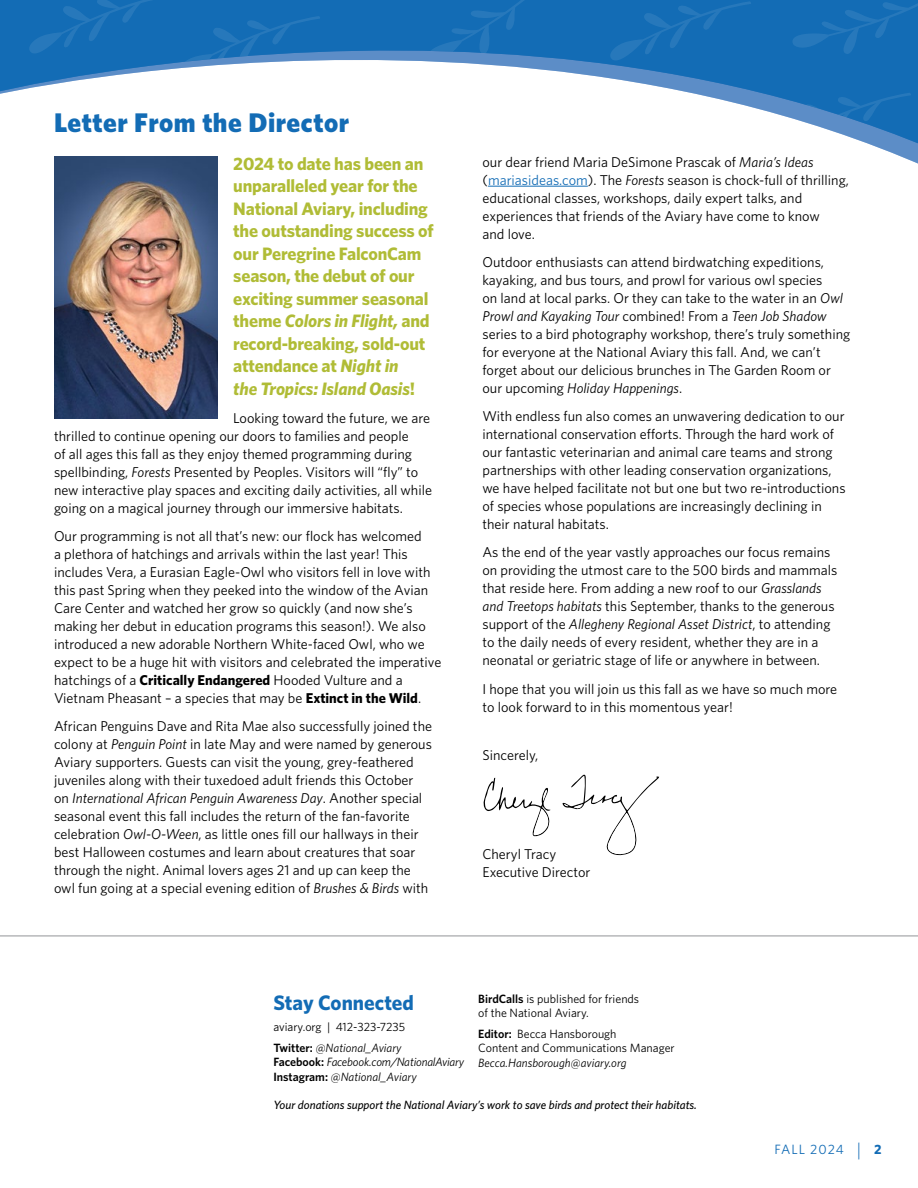
<style>
.page{position:relative;width:918px;height:1188px;background:#fff}
.page>*{position:absolute;margin:0;border:0;box-sizing:border-box;transform-origin:0 0}
.t1{font:900 27px "Whitney";letter-spacing:.02em;color:#136cb5}
.t2{font:700 21px "Whitney";color:#136cb5}
.t3{font:700 18px/22.5px "Whitney";letter-spacing:-.01em;color:#b0bc36}
.t4{font:14.25px/18px "Whitney";color:#000}
.t5{font:13.5px "Whitney";letter-spacing:.075em;color:#136cb5}
.t6{font:12px/14.4px "Whitney";color:#000}
.t7{font:italic 12px/14.4px "Whitney";color:#000}
.t8{font:italic 500 12px "Whitney";color:#000}
.s1{font-style:italic}
.s2{font-weight:700}
.s3{color:#136cb5}
.s4{font-weight:600}
.s5{font-weight:600;font-style:normal}
.s6{font-size:18.6px}
</style>
<div class="page">
<svg style="left:483px;top:774px;width:176px;height:82px"></svg>
<svg style="left:0;top:0;width:918px;height:419px"></svg>
<svg style="left:427px;top:0;width:127px;height:62px;background:#1f71b8"></svg>
<svg style="left:791px;top:0;width:127px;height:54px;background:#166eb6"></svg>
<svg style="left:178px;top:16px;width:142px;height:61px"></svg>
<svg style="left:28px;top:0;width:142px;height:56px;background:#166db5"></svg>
<svg style="left:609px;top:1px;width:142px;height:62px;background:#156db5"></svg>
<svg style="left:769px;top:93px;width:142px;height:61px"></svg>
<hr style="left:488px;top:186px;width:100px;height:1px;background:#136cb5">
<img style="left:54px;top:157px;width:163px;height:261px">
<hr style="left:0;top:936px;width:918px;height:1px;background:#939598">
<h1 class="t1" style="left:54px;top:105px;width:297px">Letter From the Director</h1>
<p class="t3" style="left:233px;top:152px;width:202px">2024 to date has been an unparalleled year for the<br>National Aviary, including the outstanding success of our Peregrine FalconCam season, the debut of our exciting summer seasonal theme <span class="s1">Colors in Flight,</span> and record-breaking, sold-out attendance at <span class="s1">Night in<br>the Tropics: Island Oasis</span>!</p>
<p class="t4" style="left:54px;top:409px;width:380px;text-indent:179px">Looking toward the future, we are thrilled to continue opening our doors to families and people<br>of all ages this fall as they enjoy themed programming during spellbinding, <span class="s1">Forests</span> Presented by Peoples. Visitors will “fly” to new interactive play spaces and exciting daily activities, all while going on a magical journey through our immersive habitats.</p>
<p class="t4" style="left:54px;top:527px;width:389px">Our programming is not all that’s new: our flock has welcomed<br>a plethora of hatchings and arrivals within the last year! This includes Vera, a Eurasian Eagle-Owl who visitors fell in love with this past Spring when they peeked into the window of the Avian Care Center and watched her grow so quickly (and now she’s making her debut in education programs this season!). We also introduced a new adorable Northern White-faced Owl, who we expect to be a huge hit with visitors and celebrated the imperative hatchings of a <span class="s2">Critically Endangered</span> Hooded Vulture and a Vietnam Pheasant – a species that may be <span class="s2">Extinct in the Wild</span>.</p>
<p class="t4" style="left:54px;top:717px;width:380px">African Penguins Dave and Rita Mae also successfully joined the colony at <span class="s1">Penguin Point</span> in late May and were named by generous Aviary supporters. Guests can visit the young, grey-feathered juveniles along with their tuxedoed adult friends this October<br>on <span class="s1">International African Penguin Awareness Day</span>. Another special seasonal event this fall includes the return of the fan-favorite celebration <span class="s1">Owl-O-Ween</span>, as little ones fill our hallways in their best Halloween costumes and learn about creatures that soar through the night. Animal lovers ages 21 and up can keep the owl fun going at a special evening edition of <span class="s1">Brushes &amp; Birds</span> with</p>
<p class="t4" style="left:482px;top:152px;width:368px">our dear friend Maria DeSimone Prascak of <span class="s1">Maria’s Ideas </span>(<span class="s3">mariasideas.com</span>). The <span class="s1">Forests</span> season is chock-full of thrilling, educational classes, workshops, daily expert talks, and experiences that friends of the Aviary have come to know<br>and love.</p>
<p class="t4" style="left:482px;top:253px;width:369px">Outdoor enthusiasts can attend birdwatching expeditions, kayaking, and bus tours, and prowl for various owl species<br>on land at local parks. Or they can take to the water in an <span class="s1">Owl Prowl and Kayaking Tour</span> combined! From a <span class="s1">Teen Job Shadow </span>series to a bird photography workshop, there’s truly something for everyone at the National Aviary this fall. And, we can’t forget about our delicious brunches in The Garden Room or our upcoming <span class="s1">Holiday Happenings</span>.</p>
<p class="t4" style="left:482px;top:407px;width:365px">With endless fun also comes an unwavering dedication to our international conservation efforts. Through the hard work of our fantastic veterinarian and animal care teams and strong partnerships with other leading conservation organizations, we have helped facilitate not but one but two re-introductions of species whose populations are increasingly declining in their natural habitats.</p>
<p class="t4" style="left:482px;top:543px;width:356px">As the end of the year vastly approaches our focus remains on providing the utmost care to the 500 birds and mammals that reside here. From adding a new roof to our <span class="s1">Grasslands and Treetops habitats</span> this September, thanks to the generous support of the <span class="s1">Allegheny Regional Asset District</span>, to attending to the daily needs of every resident, whether they are in a neonatal or geriatric stage of life or anywhere in between.</p>
<p class="t4" style="left:482px;top:679px;width:356px">I hope that you will join us this fall as we have so much more to look forward to in this momentous year!</p>
<p class="t4" style="left:482px;top:746px;width:57px">Sincerely,</p>
<p class="t4" style="left:482px;top:845px;width:110px">Cheryl Tracy<br>Executive Director</p>
<p class="t6" style="left:478px;top:991px;width:162px"><span class="s4">BirdCalls</span> is published for friends of the National Aviary.</p>
<p class="t6" style="left:478px;top:1026px;width:198px"><span class="s4">Editor:</span> Becca Hansborough<br>Content and Communications Manager</p>
<p class="t7" style="left:478px;top:1055px;width:150px">Becca.Hansborough@aviary.org</p>
<p class="t8" style="left:273px;top:1097px;width:425px">Your donations support the National Aviary’s work to save birds and protect their habitats.</p>
<h2 class="t2" style="left:273px;top:988px;width:142px">Stay Connected</h2>
<p class="t6" style="left:273px;top:1016px;width:133px;line-height:21.1px">aviary.org | 412-323-7235<br><span class="s4">Twitter:</span> <span class="s1">@National_Aviary</span></p>
<p class="t7" style="left:273px;top:1055px;width:192px"><span class="s5">Facebook:</span> Facebook.com/NationalAviary<br><span class="s5">Instagram:</span> @National_Aviary</p>
<p class="t5" style="left:774px;top:1140px;width:109px">FALL 2024 <span class="s6">|</span> <span class="s2">2</span></p>
</div>
